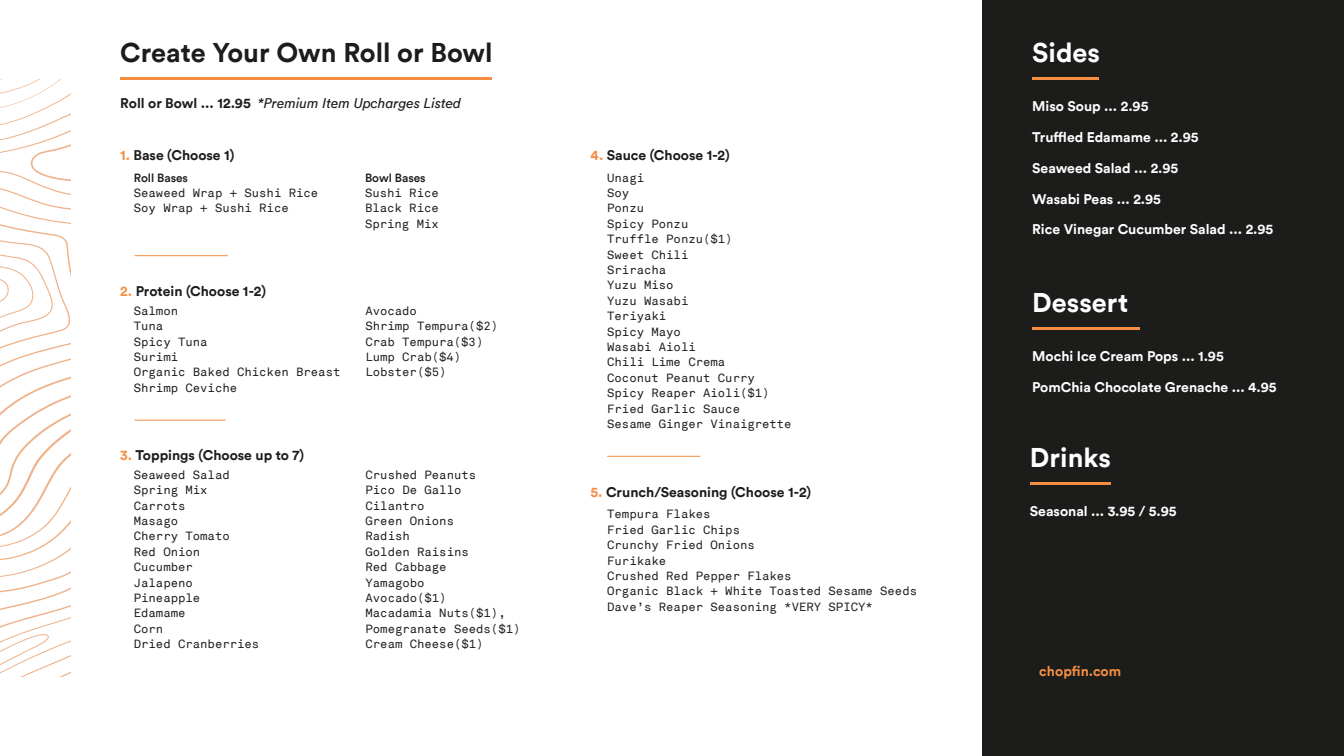
<style>
.page{position:relative;width:1344px;height:756px;background:#fff}
.page>*{position:absolute;margin:0;border:0;box-sizing:border-box;transform-origin:0 0}
.t1{font:700 27.09px "Circular";color:#1c1c1a}
.t2{font:700 27.09px "Circular";color:#fff}
.t3{font:700 14px "Circular";color:#fff}
.t4{font:700 14px "Circular";color:#1c1c1a}
.t5{font:italic 14px "Circular";color:#1c1c1a}
.t6{font:700 14px "Circular";color:#f58e41}
.t7{font:11.9px/15.4px "Akkurat Mono";color:#1c1c1a}
.t8{font:500 11.9px "Circular";color:#1c1c1a}
.s1{font-weight:700;font-style:normal}
.s2{color:#f58e41}
</style>
<div class="page">
<div style="left:983px;top:0;width:361px;height:756px;background:#1c1c1a"></div>
<hr style="left:120px;top:77px;width:372px;height:3px;background:#f58e41">
<hr style="left:1032px;top:327px;width:108px;height:3px;background:#f58e41">
<hr style="left:1030px;top:482px;width:81px;height:3px;background:#f58e41">
<hr style="left:1032px;top:77px;width:67px;height:3px;background:#f58e41">
<hr style="left:135px;top:255px;width:93px;height:1px;background:#f58e41">
<hr style="left:135px;top:420px;width:91px;height:1px;background:#f58e41">
<hr style="left:607px;top:456px;width:93px;height:1px;background:#f58e41">
<svg style="left:0;top:80px;width:70px;height:596px"></svg>
<h1 class="t1" style="left:120px;top:35px;width:374px">Create Your Own Roll or Bowl</h1>
<p class="t5" style="left:120px;top:95px;width:342px"><span class="s1">Roll or Bowl ... 12.95</span> *Premium Item Upcharges Listed</p>
<p class="t4" style="left:120px;top:146px;width:116px"><span class="s2">1.</span> Base (Choose 1)</p>
<p class="t8" style="left:134px;top:170px;width:56px">Roll Bases</p>
<p class="t7" style="left:134px;top:185px;width:186px">Seaweed Wrap + Sushi Rice<br>Soy Wrap + Sushi Rice</p>
<p class="t8" style="left:365px;top:170px;width:62px">Bowl Bases</p>
<p class="t7" style="left:365px;top:185px;width:75px;text-align:justify">Sushi Rice Black Rice Spring Mix</p>
<p class="t4" style="left:120px;top:282px;width:147px"><span class="s2">2.</span> Protein (Choose 1-2)</p>
<p class="t7" style="left:134px;top:303px;width:208px">Salmon<br>Tuna<br>Spicy Tuna<br>Surimi<br>Organic Baked Chicken Breast<br>Shrimp Ceviche</p>
<p class="t7" style="left:365px;top:303px;width:134px">Avocado<br>Shrimp Tempura($2)<br>Crab Tempura($3)<br>Lump Crab($4)<br>Lobster($5)</p>
<p class="t4" style="left:120px;top:446px;width:185px"><span class="s2">3.</span> Toppings (Choose up to 7)</p>
<p class="t7" style="left:134px;top:467px;width:127px">Seaweed Salad<br>Spring Mix<br>Carrots<br>Masago<br>Cherry Tomato<br>Red Onion<br>Cucumber<br>Jalapeno<br>Pineapple<br>Edamame<br>Corn<br>Dried Cranberries</p>
<p class="t7" style="left:366px;top:467px;width:156px">Crushed Peanuts<br>Pico De Gallo<br>Cilantro<br>Green Onions<br>Radish<br>Golden Raisins<br>Red Cabbage<br>Yamagobo<br>Avocado($1)<br>Macadamia Nuts($1),<br>Pomegranate Seeds($1)<br>Cream Cheese($1)</p>
<p class="t4" style="left:591px;top:146px;width:141px"><span class="s2">4.</span> Sauce (Choose 1-2)</p>
<p class="t7" style="left:607px;top:170px;width:186px">Unagi<br>Soy<br>Ponzu<br>Spicy Ponzu<br>Truffle Ponzu($1)<br>Sweet Chili<br>Sriracha<br>Yuzu Miso<br>Yuzu Wasabi<br>Teriyaki<br>Spicy Mayo<br>Wasabi Aioli<br>Chili Lime Crema<br>Coconut Peanut Curry<br>Spicy Reaper Aioli($1)<br>Fried Garlic Sauce<br>Sesame Ginger Vinaigrette</p>
<p class="t4" style="left:591px;top:483px;width:222px"><span class="s2">5.</span> Crunch/Seasoning (Choose 1-2)</p>
<p class="t7" style="left:607px;top:507px;width:311px">Tempura Flakes<br>Fried Garlic Chips<br>Crunchy Fried Onions<br>Furikake<br>Crushed Red Pepper Flakes<br>Organic Black + White Toasted Sesame Seeds<br>Dave’s Reaper Seasoning *VERY SPICY*</p>
<h1 class="t2" style="left:1032px;top:35px;width:69px">Sides</h1>
<p class="t3" style="left:1032px;top:97px;width:118px">Miso Soup ... 2.95</p>
<p class="t3" style="left:1032px;top:128px;width:168px">Truffled Edamame ... 2.95</p>
<p class="t3" style="left:1032px;top:159px;width:148px">Seaweed Salad ... 2.95</p>
<p class="t3" style="left:1032px;top:190px;width:130px">Wasabi Peas ... 2.95</p>
<p class="t3" style="left:1032px;top:220px;width:243px">Rice Vinegar Cucumber Salad ... 2.95</p>
<h1 class="t2" style="left:1032px;top:285px;width:97px">Dessert</h1>
<p class="t3" style="left:1032px;top:347px;width:193px">Mochi Ice Cream Pops ... 1.95</p>
<p class="t3" style="left:1032px;top:378px;width:246px">PomChia Chocolate Grenache ... 4.95</p>
<h1 class="t2" style="left:1030px;top:440px;width:83px">Drinks</h1>
<p class="t3" style="left:1030px;top:502px;width:148px">Seasonal ... 3.95 / 5.95</p>
<p class="t6" style="left:1039px;top:662px;width:83px">chopfin.com</p>
</div>
